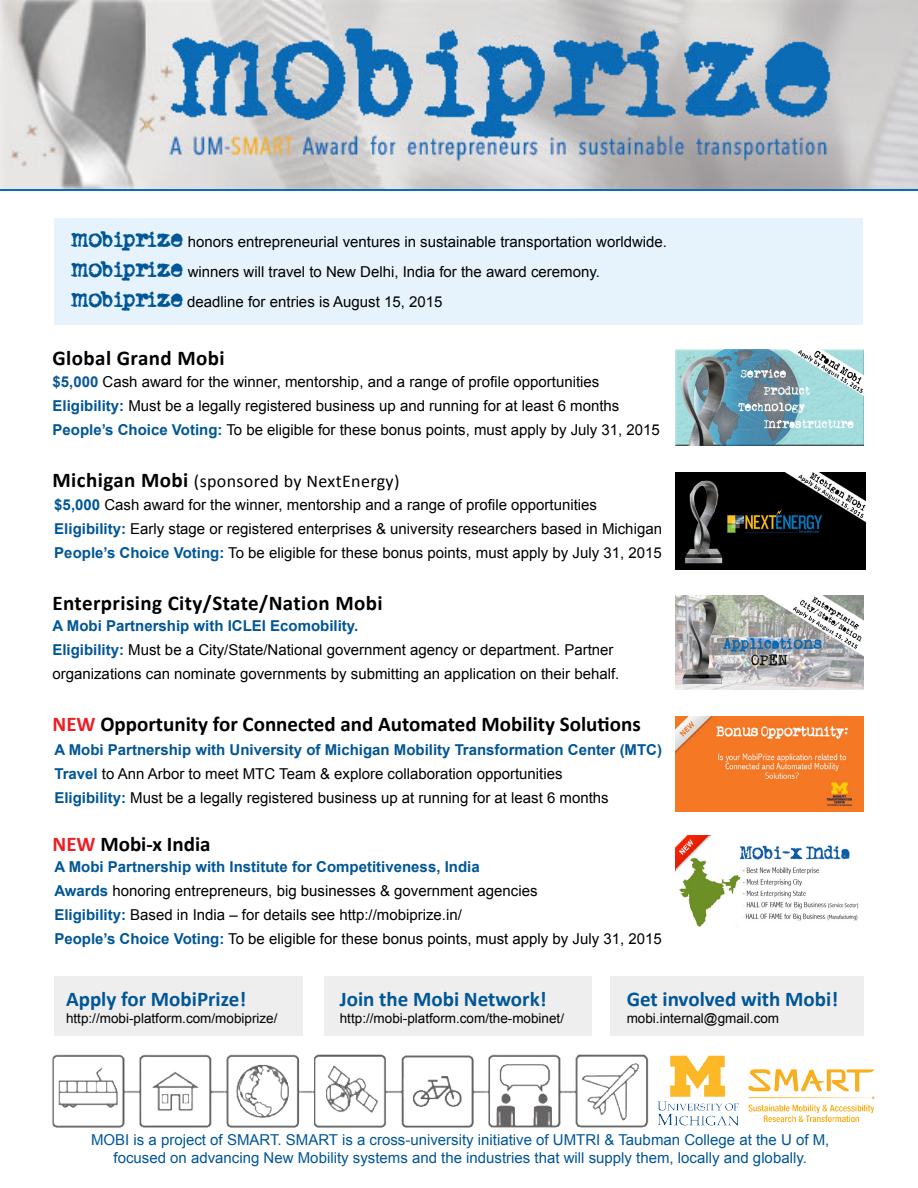
<style>
.page{position:relative;width:918px;height:1188px;background:#fff}
.page>*{position:absolute;margin:0;border:0;box-sizing:border-box;transform-origin:0 0}
.t1{font:700 21px "Calibri";color:#000}
.t2{font:700 21px "Calibri";color:#005696}
.t3{font:700 21px "Calibri";letter-spacing:.02em;color:#000}
.t4{font:18px "Calibri";letter-spacing:.02em;color:#000}
.t5{font:15px/24px "Arial";color:#000}
.t6{font:15px/18px "Arial";color:#005696;text-align:center}
.t7{font:13.5px "Arial";color:#000}
.s1{font-family:"Oldtypewriter";font-size:18px;color:#005696}
.s2{font-weight:700;color:#0c5696}
.s3{font-weight:700;color:#005696}
.s4{font-weight:700;font-size:21px}
.s5{color:#ed1d24}
</style>
<div class="page">
<div style="left:54px;top:976px;width:249px;height:60px;background:#eee"></div>
<div style="left:55px;top:218px;width:808px;height:106px;background:#e6f2fc"></div>
<img style="left:52px;top:1054px;width:597px;height:74px">
<img style="left:749px;top:1069px;width:126px;height:53px">
<img style="left:658px;top:1055px;width:81px;height:71px">
<div style="left:610px;top:976px;width:254px;height:60px;background:#eee"></div>
<img style="left:0;top:0;width:918px;height:189px">
<div style="left:324px;top:976px;width:268px;height:60px;background:#eee"></div>
<img style="left:675px;top:473px;width:190px;height:96px">
<img style="left:675px;top:349px;width:189px;height:97px">
<img style="left:675px;top:596px;width:189px;height:94px">
<img style="left:675px;top:717px;width:189px;height:94px">
<img style="left:675px;top:836px;width:184px;height:92px">
<p class="t5" style="left:71px;top:227px;width:597px;line-height:30px"><span class="s1">mobiprize</span> honors entrepreneurial ventures in sustainable transportation worldwide. <span class="s1">mobiprize</span> winners will travel to New Delhi, India for the award ceremony. <span class="s1">mobiprize</span> deadline for entries is August 15, 2015</p>
<h1 class="t3" style="left:52px;top:344px;width:174px">Global Grand Mobi</h1>
<p class="t5" style="left:52px;top:370px;width:609px"><span class="s2">$5,000</span> Cash award for the winner, mentorship, and a range of profile opportunities<br><span class="s3">Eligibility:</span> Must be a legally registered business up and running for at least 6 months<br><span class="s3">People’s Choice Voting:</span> To be eligible for these bonus points, must apply by July 31, 2015</p>
<p class="t4" style="left:52px;top:470px;width:349px"><span class="s4">Michigan Mobi</span> (sponsored by NextEnergy)</p>
<p class="t5" style="left:54px;top:493px;width:609px"><span class="s3">$5,000</span> Cash award for the winner, mentorship and a range of profile opportunities<br><span class="s3">Eligibility:</span> Early stage or registered enterprises &amp; university researchers based in Michigan<br><span class="s3">People’s Choice Voting:</span> To be eligible for these bonus points, must apply by July 31, 2015</p>
<h1 class="t3" style="left:52px;top:589px;width:332px">Enterprising City/State/Nation Mobi</h1>
<p class="t5" style="left:52px;top:613px;width:568px"><span class="s3">A Mobi Partnership with ICLEI Ecomobility.<br>Eligibility:</span> Must be a City/State/National government agency or department. Partner organizations can nominate governments by submitting an application on their behalf.</p>
<h1 class="t1" style="left:52px;top:711px;width:590px"><span class="s5">NEW</span> Opportunity for Connected and Automated Mobility Solutions</h1>
<p class="t5" style="left:54px;top:738px;width:609px"><span class="s3">A Mobi Partnership with University of Michigan Mobility Transformation Center (MTC)<br>Travel</span> to Ann Arbor to meet MTC Team &amp; explore collaboration opportunities<br><span class="s3">Eligibility:</span> Must be a legally registered business up at running for at least 6 months</p>
<h1 class="t1" style="left:52px;top:830px;width:160px"><span class="s5">NEW</span> Mobi-x India</h1>
<p class="t5" style="left:54px;top:855px;width:609px"><span class="s3">A Mobi Partnership with Institute for Competitiveness, India<br>Awards</span> honoring entrepreneurs, big businesses &amp; government agencies<br><span class="s3">Eligibility:</span> Based in India – for details see http://mobiprize.in/<br><span class="s3">People’s Choice Voting:</span> To be eligible for these bonus points, must apply by July 31, 2015</p>
<h1 class="t2" style="left:66px;top:986px;width:182px">Apply for MobiPrize!</h1>
<p class="t7" style="left:66px;top:1009px;width:213px">http://mobi-platform.com/mobiprize/</p>
<h1 class="t2" style="left:340px;top:986px;width:208px">Join the Mobi Network!</h1>
<p class="t7" style="left:340px;top:1010px;width:226px">http://mobi-platform.com/the-mobinet/</p>
<h1 class="t2" style="left:627px;top:986px;width:213px">Get involved with Mobi!</h1>
<p class="t7" style="left:627px;top:1009px;width:154px">mobi.internal@gmail.com</p>
<p class="t6" style="left:91px;top:1131px;width:740px">MOBI is a project of SMART. SMART is a cross-university initiative of UMTRI &amp; Taubman College at the U of M, focused on advancing New Mobility systems and the industries that will supply them, locally and globally.</p>
</div>
